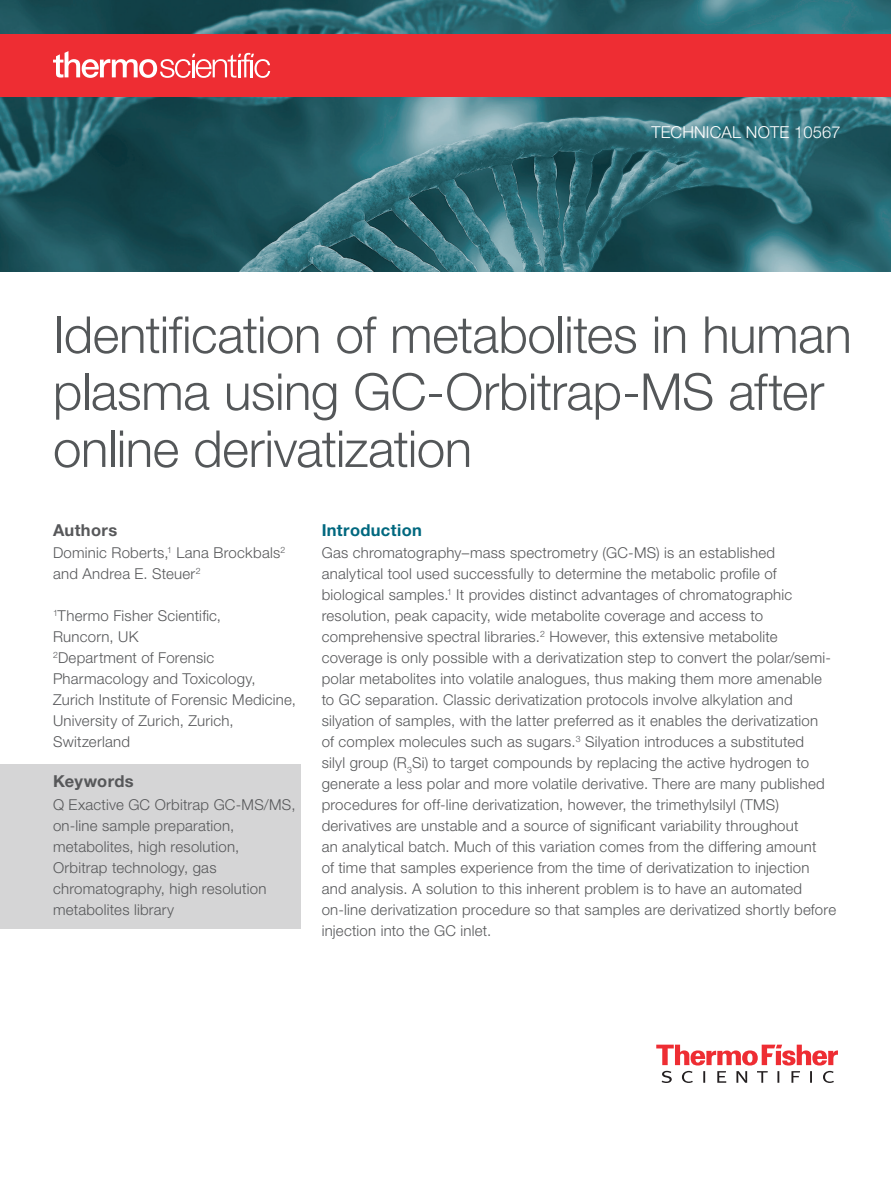
<style>
.page{position:relative;width:891px;height:1188px;background:#fff}
.page>*{position:absolute;margin:0;border:0;box-sizing:border-box;transform-origin:0 0}
.t1{font:300 51px/57px "Helvetica Neue LT Std";letter-spacing:-.01em;color:#545759}
.t2{font:300 16.5px "Helvetica Neue LT Std";letter-spacing:.01em;color:#fff}
.t3{font:700 16.5px "Helvetica Neue LT Std";letter-spacing:.02em;color:#57585a}
.t4{font:700 16.5px "Helvetica Neue LT Std";letter-spacing:.02em;color:#00687f}
.t5{font:300 15px/21px "Helvetica Neue LT Std";letter-spacing:.015em;color:#57585a}
</style>
<div class="page">
<svg style="left:656px;top:1045px;width:182px;height:38px"></svg>
<img style="left:0;top:0;width:891px;height:272px">
<div style="left:0;top:764px;width:301px;height:164px;background:#d5d5d6"></div>
<div style="left:0;top:34px;width:891px;height:63px;background:#ee2d33"></div>
<svg style="left:53px;top:51px;width:217px;height:27px"></svg>
<p class="t2" style="left:651px;top:122px;width:191px">TECHNICAL NOTE 10567</p>
<h1 class="t1" style="left:53px;top:305px;width:800px">Identification of metabolites in human plasma using GC-Orbitrap-MS after online derivatization</h1>
<p class="t3" style="left:53px;top:520px;width:66px">Authors</p>
<p class="t5" style="left:53px;top:542px;width:234px">Dominic Roberts,<sup>1</sup> Lana Brockbals<sup>2 </sup>and Andrea E. Steuer<sup>2</sup></p>
<p class="t5" style="left:53px;top:605px;width:245px"><sup>1</sup>Thermo Fisher Scientific,<br>Runcorn, UK<br><sup>2</sup>Department of Forensic<br>Pharmacology and Toxicology,<br>Zurich Institute of Forensic Medicine,<br>University of Zurich, Zurich,<br>Switzerland</p>
<p class="t3" style="left:53px;top:771px;width:82px">Keywords</p>
<p class="t5" style="left:53px;top:794px;width:244px">Q Exactive GC Orbitrap GC-MS/MS, on-line sample preparation, metabolites, high resolution,<br>Orbitrap technology, gas chromatography, high resolution metabolites library</p>
<p class="t4" style="left:322px;top:520px;width:102px">Introduction</p>
<p class="t5" style="left:322px;top:542px;width:516px">Gas chromatography–mass spectrometry (GC-MS) is an established analytical tool used successfully to determine the metabolic profile of biological samples.<sup>1</sup> It provides distinct advantages of chromatographic resolution, peak capacity, wide metabolite coverage and access to comprehensive spectral libraries.<sup>2</sup> However, this extensive metabolite coverage is only possible with a derivatization step to convert the polar/semi&shy;polar metabolites into volatile analogues, thus making them more amenable to GC separation. Classic derivatization protocols involve alkylation and silyation of samples, with the latter preferred as it enables the derivatization<br>of complex molecules such as sugars.<sup>3</sup> Silyation introduces a substituted<br>silyl group (R<sub>3</sub>Si) to target compounds by replacing the active hydrogen to generate a less polar and more volatile derivative. There are many published procedures for off-line derivatization, however, the trimethylsilyl (TMS) derivatives are unstable and a source of significant variability throughout<br>an analytical batch. Much of this variation comes from the differing amount<br>of time that samples experience from the time of derivatization to injection and analysis. A solution to this inherent problem is to have an automated on-line derivatization procedure so that samples are derivatized shortly before injection into the GC inlet.</p>
</div>
